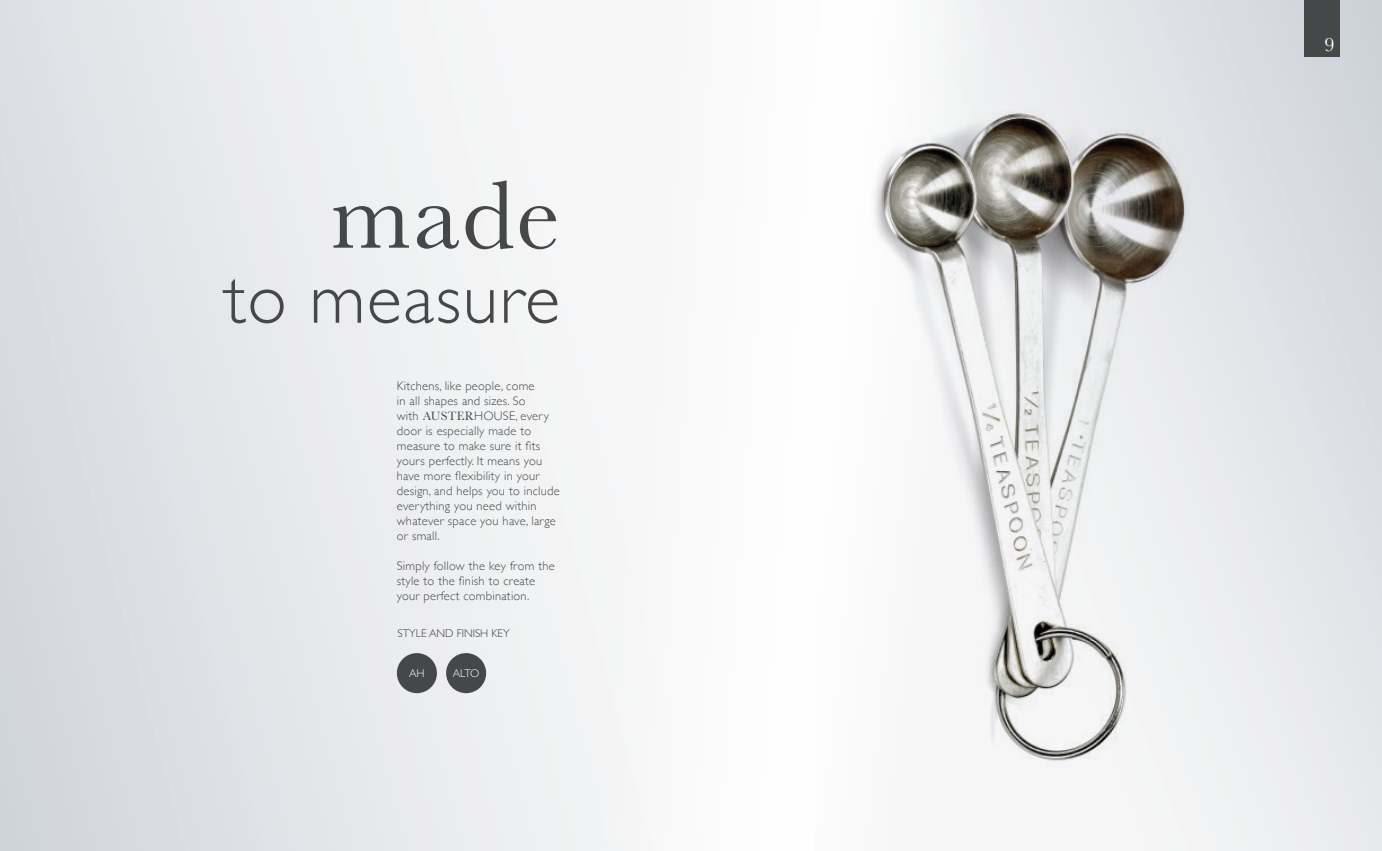
<style>
.page{position:relative;width:1382px;height:851px;background:#fff}
.page>*{position:absolute;margin:0;border:0;box-sizing:border-box;transform-origin:0 0}
.t1{font:100px "Baskerville";color:#464748}
.t2{font:300 72.5px "Gill Sans";letter-spacing:.02em;color:#464748}
.t3{font:20px "Baskerville";color:#fff}
.Body{font:300 12.5px/15px "Gill Sans";letter-spacing:.02em;color:#464748}
.t4{font:300 11.25px "Gill Sans";color:#3e3e3f}
.t5{font:300 11.25px "Gill Sans";letter-spacing:-.035em;color:#fff}
.s1{font-family:"Baskerville";font-weight:400}
</style>
<div class="page">
<div style="left:0;top:0;width:822px;height:850px;background:linear-gradient(to right,#d8dce1,#fff)"></div>
<div style="left:815px;top:0;width:567px;height:850px;background:linear-gradient(to right,#fdfcfc,#dbdee3)"></div>
<img style="left:733px;top:31px;width:600px;height:798px">
<div style="left:397px;top:653px;width:40px;height:40px;background:#464748;border-radius:50%"></div>
<div style="left:446px;top:653px;width:40px;height:40px;background:#464748;border-radius:50%"></div>
<div style="left:1304px;top:0;width:35px;height:57px;background:#464748"></div>
<p class="t1" style="left:331px;top:151px;width:231px">made</p>
<p class="t2" style="left:224px;top:242px;width:337px">to measure</p>
<p class="Body" style="left:397px;top:378px;width:164px">Kitchens, like people, come<br>in all shapes and sizes. So<br>with <span class="s1">AUSTER</span>HOUSE, every door is especially made to measure to make sure it fits yours perfectly. It means you have more flexibility in your design, and helps you to include everything you need within whatever space you have, large or small.</p>
<p class="Body" style="left:397px;top:558px;width:159px">Simply follow the key from the style to the finish to create your perfect combination.</p>
<p class="t4" style="left:398px;top:624px;width:113px">STYLE AND FINISH KEY</p>
<p class="t5" style="left:409px;top:664px;width:17px">AH</p>
<p class="t5" style="left:453px;top:664px;width:28px">ALTO</p>
<h3 class="t3" style="left:1324px;top:32px;width:11px">9</h3>
</div>
